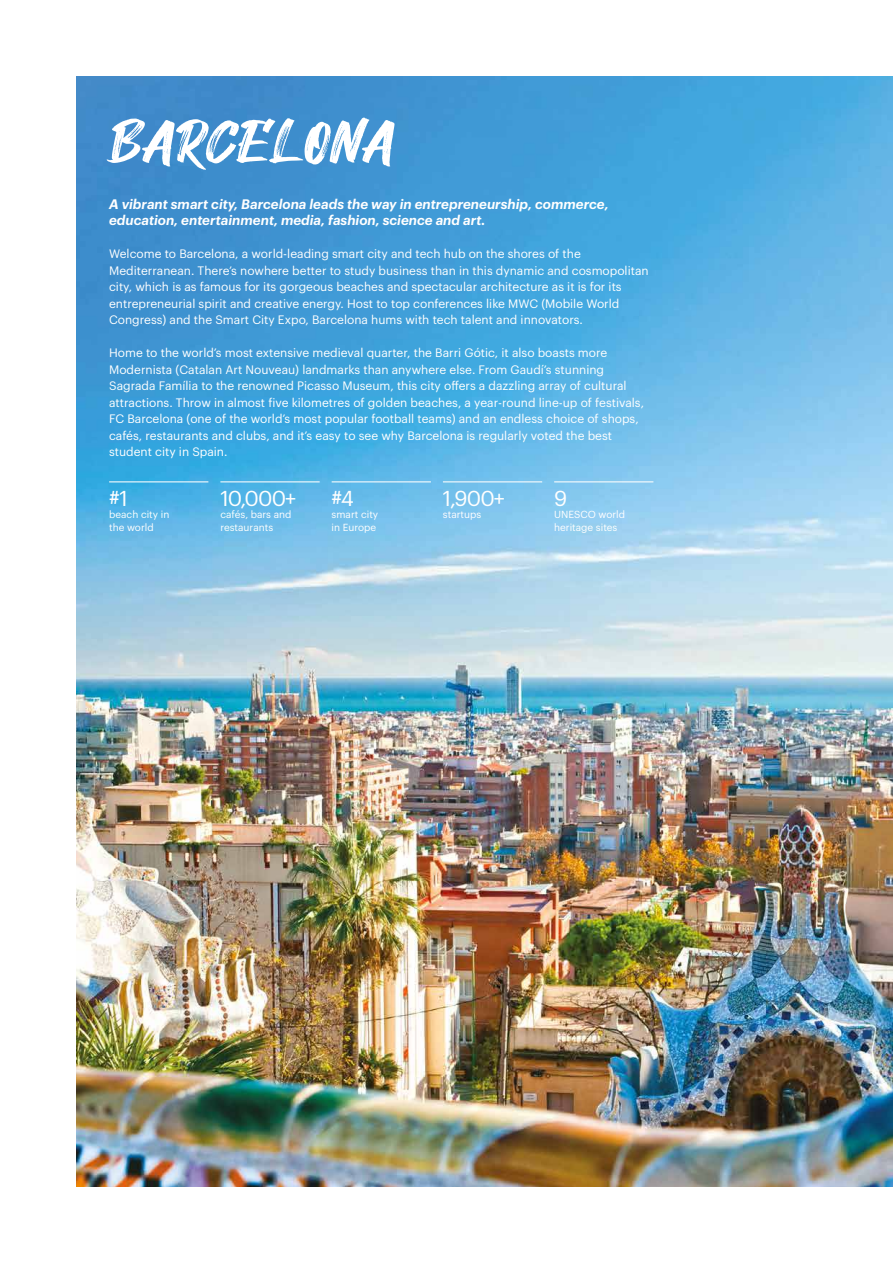
<style>
.page{position:relative;width:893px;height:1263px;background:#fff}
.page>*{position:absolute;margin:0;border:0;box-sizing:border-box;transform-origin:0 0}
.t1{font:58.5px "Hey August";color:#fff}
.t2{font:21.15px "Graphik";letter-spacing:-.04em;color:#fff}
.t3{font:italic 600 13.5px/16.5px "Graphik";color:#fff}
.t4{font:12px/16.5px "Graphik";color:#fff}
.t5{font:10.05px/12px "Graphik";color:#fff}
</style>
<div class="page">
<img style="left:77px;top:77px;width:816px;height:1109px">
<hr style="left:109px;top:481px;width:99px;height:1px;background:#fff">
<hr style="left:220px;top:481px;width:100px;height:1px;background:#fff">
<hr style="left:332px;top:481px;width:99px;height:1px;background:#fff">
<hr style="left:443px;top:481px;width:99px;height:1px;background:#fff">
<hr style="left:554px;top:481px;width:99px;height:1px;background:#fff">
<h1 class="t1" style="left:109px;top:111px;width:285px">BARCELONA</h1>
<p class="t3" style="left:109px;top:194px;width:501px">A vibrant smart city, Barcelona leads the way in entrepreneurship, commerce, education, entertainment, media, fashion, science and art.</p>
<p class="t4" style="left:109px;top:244px;width:541px">Welcome to Barcelona, a world-leading smart city and tech hub on the shores of the Mediterranean. There’s nowhere better to study business than in this dynamic and cosmopolitan city, which is as famous for its gorgeous beaches and spectacular architecture as it is for its entrepreneurial spirit and creative energy. Host to top conferences like MWC (Mobile World Congress) and the Smart City Expo, Barcelona hums with tech talent and innovators.</p>
<p class="t4" style="left:109px;top:343px;width:536px">Home to the world’s most extensive medieval quarter, the Barri Gótic, it also boasts more Modernista (Catalan Art Nouveau) landmarks than anywhere else. From Gaudí’s stunning Sagrada Família to the renowned Picasso Museum, this city offers a dazzling array of cultural attractions. Throw in almost five kilometres of golden beaches, a year-round line-up of festivals, FC Barcelona (one of the world’s most popular football teams) and an endless choice of shops, cafés, restaurants and clubs, and it’s easy to see why Barcelona is regularly voted the best student city in Spain.</p>
<h2 class="t2" style="left:109px;top:483px;width:20px">#1</h2>
<p class="t5" style="left:109px;top:508px;width:62px">beach city in the world</p>
<h2 class="t2" style="left:220px;top:483px;width:77px">10,000+</h2>
<p class="t5" style="left:220px;top:508px;width:73px">cafés, bars and restaurants</p>
<h2 class="t2" style="left:332px;top:483px;width:24px">#4</h2>
<p class="t5" style="left:332px;top:508px;width:48px">smart city in Europe</p>
<h2 class="t2" style="left:443px;top:483px;width:64px">1,900+</h2>
<p class="t5" style="left:443px;top:508px;width:40px">startups</p>
<h2 class="t2" style="left:554px;top:483px;width:15px">9</h2>
<p class="t5" style="left:554px;top:508px;width:72px">UNESCO world heritage sites</p>
</div>
